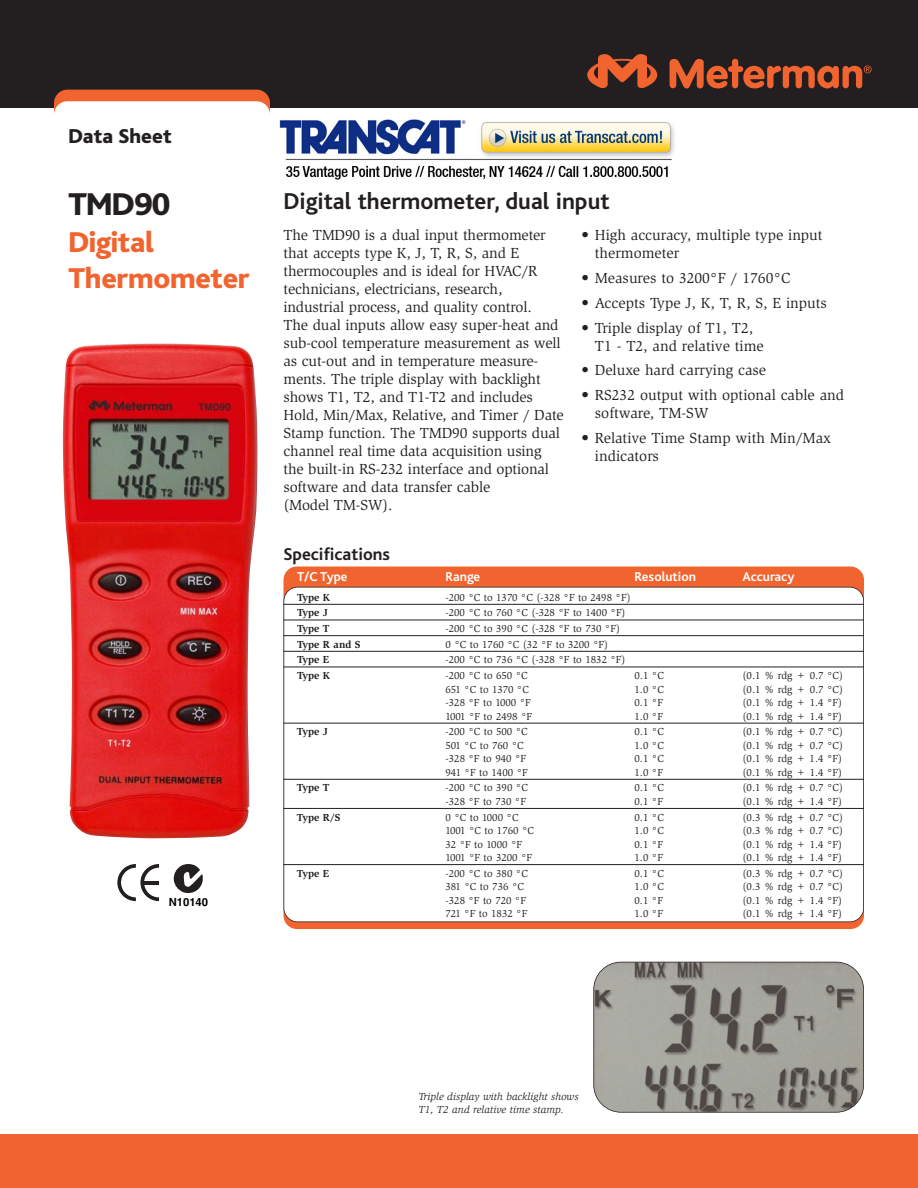
<style>
.page{position:relative;width:918px;height:1188px;background:#fff}
.page>*{position:absolute;margin:0;border:0;box-sizing:border-box;transform-origin:0 0}
.t1{font:800 33px "Bliss";letter-spacing:-.02em;color:#231f20}
.t2{font:800 30px/36px "Bliss";letter-spacing:-.01em;color:#f2642f}
.t3{font:700 24px "Bliss";color:#231f20}
.t4{font:800 21px "Bliss";color:#231f20}
.t5{font:700 18px "Bliss";color:#231f20}
.t6{font:15px/18px "Slimbach";letter-spacing:-.01em;color:#231f20}
.t7{font:700 13.5px "Bliss";color:#fff}
.t8{font:700 11.25px "Helvetica";color:#000}
.t9{font:10.5px "Slimbach";color:#231f20}
.t10{font:italic 10.5px/12.6px "Slimbach";color:#231f20}
.t11{font:700 10.5px "Slimbach";color:#231f20}
</style>
<div class="page">
<div style="left:0;top:0;width:918px;height:108px;background:#231f20"></div>
<svg style="left:670px;top:59px;width:202px;height:29px"></svg>
<svg style="left:587px;top:54px;width:70px;height:34px"></svg>
<div style="left:54px;top:90px;width:216px;height:48px;background:#f2642f;border-radius:14px"></div>
<div style="left:54px;top:101px;width:216px;height:45px;background:#fff;border-radius:14px"></div>
<img style="left:63px;top:343px;width:194px;height:496px">
<div style="left:0;top:1134px;width:918px;height:54px;background:#f2642f"></div>
<div style="left:284px;top:567px;width:580px;height:362px;background:#f2642f;border-radius:14px"></div>
<div style="left:284px;top:587px;width:580px;height:335px;background:#fff;border-radius:14px"></div>
<div style="left:284px;top:587px;width:580px;height:335px;border:2px solid #231f20;border-radius:14px"></div>
<hr style="left:284px;top:604px;width:580px;height:1px;background:#231f20">
<hr style="left:284px;top:620px;width:580px;height:1px;background:#231f20">
<hr style="left:284px;top:635px;width:580px;height:1px;background:#231f20">
<hr style="left:284px;top:651px;width:580px;height:1px;background:#231f20">
<hr style="left:284px;top:667px;width:580px;height:1px;background:#231f20">
<hr style="left:284px;top:723px;width:580px;height:1px;background:#231f20">
<hr style="left:284px;top:779px;width:580px;height:1px;background:#231f20">
<hr style="left:284px;top:808px;width:580px;height:1px;background:#231f20">
<hr style="left:284px;top:864px;width:580px;height:1px;background:#231f20">
<img style="left:594px;top:962px;width:270px;height:150px;border-radius:27px">
<div style="left:593px;top:962px;width:271px;height:151px;border:2px solid #231f20;border-radius:28px"></div>
<svg style="left:117px;top:864px;width:42px;height:37px"></svg>
<hr style="left:144px;top:881px;width:15px;height:3px;background:#231f20">
<svg style="left:173px;top:864px;width:30px;height:29px"></svg>
<img style="left:280px;top:120px;width:394px;height:60px">
<h3 class="t4" style="left:68px;top:128px;width:105px">Data Sheet</h3>
<h1 class="t1" style="left:68px;top:191px;width:103px">TMD90</h1>
<h2 class="t2" style="left:68px;top:227px;width:183px">Digital<br>Thermometer</h2>
<p class="t8" style="left:169px;top:898px;width:41px">N10140</p>
<h3 class="t3" style="left:284px;top:192px;width:328px">Digital thermometer, dual input</h3>
<p class="t6" style="left:284px;top:227px;width:282px">The TMD90 is a dual input thermometer that accepts type K, J, T, R, S, and E thermocouples and is ideal for HVAC/R technicians, electricians, research, industrial process, and quality control.<br>The dual inputs allow easy super-heat and sub-cool temperature measurement as well as cut-out and in temperature measure&shy;ments. The triple display with backlight shows T1, T2, and T1-T2 and includes Hold, Min/Max, Relative, and Timer / Date Stamp function. The TMD90 supports dual channel real time data acquisition using the built-in RS-232 interface and optional software and data transfer cable<br>(Model TM-SW).</p>
<p class="t6" style="left:595px;top:227px;width:229px;text-indent:-14px">• High accuracy, multiple type input thermometer</p>
<p class="t6" style="left:581px;top:270px;width:211px">• Measures to 3200°F / 1760°C</p>
<p class="t6" style="left:581px;top:295px;width:247px">• Accepts Type J, K, T, R, S, E inputs</p>
<p class="t6" style="left:595px;top:320px;width:170px;text-indent:-14px">• Triple display of T1, T2,<br>T1 - T2, and relative time</p>
<p class="t6" style="left:581px;top:362px;width:186px">• Deluxe hard carrying case</p>
<p class="t6" style="left:595px;top:387px;width:251px;text-indent:-14px">• RS232 output with optional cable and software, TM-SW</p>
<p class="t6" style="left:595px;top:430px;width:238px;text-indent:-14px">• Relative Time Stamp with Min/Max indicators</p>
<p class="t5" style="left:284px;top:548px;width:108px">Specifications</p>
<p class="t7" style="left:297px;top:571px;width:52px">T/C Type</p>
<p class="t7" style="left:446px;top:571px;width:36px">Range</p>
<p class="t7" style="left:634px;top:571px;width:63px">Resolution</p>
<p class="t7" style="left:742px;top:571px;width:53px">Accuracy</p>
<p class="t11" style="left:297px;top:593px;width:35px">Type K</p>
<p class="t9" style="left:446px;top:593px;width:187px">-200 °C to 1370 °C (-328 °F to 2498 °F)</p>
<p class="t11" style="left:297px;top:609px;width:33px">Type J</p>
<p class="t9" style="left:446px;top:609px;width:182px">-200 °C to 760 °C (-328 °F to 1400 °F)</p>
<p class="t11" style="left:297px;top:625px;width:34px">Type T</p>
<p class="t9" style="left:446px;top:625px;width:176px">-200 °C to 390 °C (-328 °F to 730 °F)</p>
<p class="t11" style="left:297px;top:640px;width:65px">Type R and S</p>
<p class="t9" style="left:446px;top:640px;width:164px">0 °C to 1760 °C (32 °F to 3200 °F)</p>
<p class="t11" style="left:297px;top:656px;width:34px">Type E</p>
<p class="t9" style="left:446px;top:656px;width:182px">-200 °C to 736 °C (-328 °F to 1832 °F)</p>
<p class="t11" style="left:297px;top:672px;width:35px">Type K</p>
<p class="t9" style="left:446px;top:672px;width:84px">-200 °C to 650 °C</p>
<p class="t9" style="left:635px;top:672px;width:31px">0.1 °C</p>
<p class="t9" style="left:743px;top:672px;width:102px">(0.1 % rdg + 0.7 °C)</p>
<p class="t9" style="left:446px;top:685px;width:85px">651 °C to 1370 °C</p>
<p class="t9" style="left:635px;top:685px;width:31px">1.0 °C</p>
<p class="t9" style="left:743px;top:685px;width:102px">(0.1 % rdg + 0.7 °C)</p>
<p class="t9" style="left:446px;top:699px;width:87px">-328 °F to 1000 °F</p>
<p class="t9" style="left:635px;top:699px;width:30px">0.1 °F</p>
<p class="t9" style="left:743px;top:699px;width:101px">(0.1 % rdg + 1.4 °F)</p>
<p class="t9" style="left:446px;top:712px;width:88px">1001 °F to 2498 °F</p>
<p class="t9" style="left:635px;top:712px;width:30px">1.0 °F</p>
<p class="t9" style="left:743px;top:712px;width:101px">(0.1 % rdg + 1.4 °F)</p>
<p class="t11" style="left:297px;top:728px;width:33px">Type J</p>
<p class="t9" style="left:446px;top:728px;width:84px">-200 °C to 500 °C</p>
<p class="t9" style="left:635px;top:728px;width:31px">0.1 °C</p>
<p class="t9" style="left:743px;top:728px;width:102px">(0.1 % rdg + 0.7 °C)</p>
<p class="t9" style="left:446px;top:741px;width:80px">501 °C to 760 °C</p>
<p class="t9" style="left:635px;top:741px;width:31px">1.0 °C</p>
<p class="t9" style="left:743px;top:741px;width:102px">(0.1 % rdg + 0.7 °C)</p>
<p class="t9" style="left:446px;top:755px;width:82px">-328 °F to 940 °F</p>
<p class="t9" style="left:634px;top:755px;width:31px">0.1 °C</p>
<p class="t9" style="left:743px;top:755px;width:101px">(0.1 % rdg + 1.4 °F)</p>
<p class="t9" style="left:446px;top:768px;width:84px">941 °F to 1400 °F</p>
<p class="t9" style="left:635px;top:768px;width:30px">1.0 °F</p>
<p class="t9" style="left:743px;top:768px;width:101px">(0.1 % rdg + 1.4 °F)</p>
<p class="t11" style="left:297px;top:784px;width:34px">Type T</p>
<p class="t9" style="left:446px;top:784px;width:84px">-200 °C to 390 °C</p>
<p class="t9" style="left:635px;top:784px;width:31px">0.1 °C</p>
<p class="t9" style="left:743px;top:784px;width:102px">(0.1 % rdg + 0.7 °C)</p>
<p class="t9" style="left:446px;top:797px;width:82px">-328 °F to 730 °F</p>
<p class="t9" style="left:635px;top:797px;width:30px">0.1 °F</p>
<p class="t9" style="left:743px;top:797px;width:101px">(0.1 % rdg + 1.4 °F)</p>
<p class="t11" style="left:297px;top:813px;width:45px">Type R/S</p>
<p class="t9" style="left:446px;top:813px;width:75px">0 °C to 1000 °C</p>
<p class="t9" style="left:635px;top:813px;width:31px">0.1 °C</p>
<p class="t9" style="left:743px;top:813px;width:102px">(0.3 % rdg + 0.7 °C)</p>
<p class="t9" style="left:446px;top:827px;width:90px">1001 °C to 1760 °C</p>
<p class="t9" style="left:635px;top:827px;width:31px">1.0 °C</p>
<p class="t9" style="left:743px;top:827px;width:102px">(0.3 % rdg + 0.7 °C)</p>
<p class="t9" style="left:446px;top:840px;width:78px">32 °F to 1000 °F</p>
<p class="t9" style="left:635px;top:840px;width:30px">0.1 °F</p>
<p class="t9" style="left:743px;top:840px;width:101px">(0.1 % rdg + 1.4 °F)</p>
<p class="t9" style="left:446px;top:854px;width:88px">1001 °F to 3200 °F</p>
<p class="t9" style="left:635px;top:854px;width:30px">1.0 °F</p>
<p class="t9" style="left:743px;top:854px;width:101px">(0.1 % rdg + 1.4 °F)</p>
<p class="t11" style="left:297px;top:869px;width:34px">Type E</p>
<p class="t9" style="left:446px;top:869px;width:84px">-200 °C to 380 °C</p>
<p class="t9" style="left:635px;top:869px;width:31px">0.1 °C</p>
<p class="t9" style="left:743px;top:869px;width:102px">(0.3 % rdg + 0.7 °C)</p>
<p class="t9" style="left:446px;top:883px;width:80px">381 °C to 736 °C</p>
<p class="t9" style="left:635px;top:883px;width:31px">1.0 °C</p>
<p class="t9" style="left:743px;top:883px;width:102px">(0.3 % rdg + 0.7 °C)</p>
<p class="t9" style="left:446px;top:896px;width:82px">-328 °F to 720 °F</p>
<p class="t9" style="left:635px;top:896px;width:30px">0.1 °F</p>
<p class="t9" style="left:743px;top:896px;width:101px">(0.1 % rdg + 1.4 °F)</p>
<p class="t9" style="left:446px;top:910px;width:83px">721 °F to 1832 °F</p>
<p class="t9" style="left:635px;top:910px;width:30px">1.0 °F</p>
<p class="t9" style="left:743px;top:910px;width:101px">(0.1 % rdg + 1.4 °F)</p>
<p class="t10" style="left:418px;top:1091px;width:162px">Triple display with backlight shows<br>T1, T2 and relative time stamp.</p>
</div>
